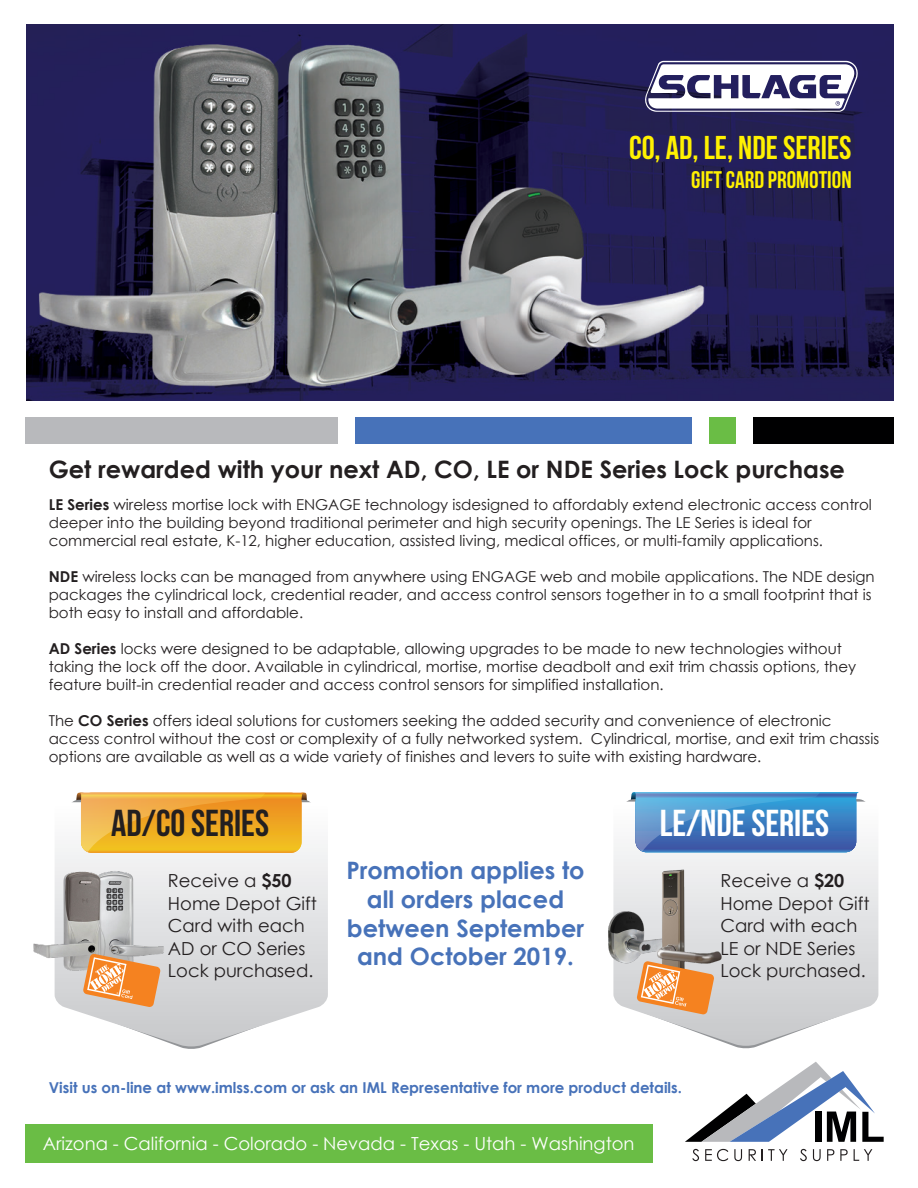
<style>
.page{position:relative;width:918px;height:1188px;background:#fff}
.page>*{position:absolute;margin:0;border:0;box-sizing:border-box;transform-origin:0 0}
.t1{font:700 37.5px "Bebas Neue";color:#fff}
.t2{font:700 37.5px "Bebas Neue";color:#231f20}
.t3{font:700 33px "Bebas Neue";color:#fff101}
.t4{font:700 24px/28.8px "Century Gothic";color:#4772b9;text-align:center}
.t5{font:700 24px "Century Gothic";color:#231f20}
.t6{font:700 24px "Bebas Neue";color:#fff101}
.t7{font:18px/22.5px "Century Gothic";color:#231f20}
.t8{font:18px "Century Gothic";color:#fff}
.t9{font:15px/18px "Century Gothic";color:#231f20}
.t10{font:700 15px "Century Gothic";color:#4772b9}
.s1{font-weight:700}
</style>
<div class="page">
<img style="left:26px;top:25px;width:867px;height:375px">
<div style="left:26px;top:417px;width:312px;height:27px;background:#b8b9bc"></div>
<div style="left:356px;top:417px;width:336px;height:27px;background:#4772b9"></div>
<div style="left:709px;top:417px;width:27px;height:27px;background:#6abd45"></div>
<div style="left:753px;top:417px;width:141px;height:27px;background:#000001"></div>
<div style="left:25px;top:1124px;width:628px;height:39px;background:#6abd45"></div>
<svg style="left:692px;top:1149px;width:7px;height:12px"></svg>
<svg style="left:705px;top:1149px;width:23px;height:12px"></svg>
<svg style="left:734px;top:1149px;width:8px;height:12px"></svg>
<svg style="left:749px;top:1149px;width:7px;height:12px"></svg>
<svg style="left:762px;top:1149px;width:26px;height:12px"></svg>
<svg style="left:800px;top:1149px;width:7px;height:12px"></svg>
<svg style="left:813px;top:1149px;width:8px;height:12px"></svg>
<svg style="left:827px;top:1149px;width:7px;height:12px"></svg>
<svg style="left:840px;top:1149px;width:8px;height:12px"></svg>
<svg style="left:854px;top:1149px;width:18px;height:12px"></svg>
<svg style="left:685px;top:1062px;width:199px;height:80px"></svg>
<svg style="left:644px;top:61px;width:214px;height:51px"></svg>
<svg style="left:55px;top:802px;width:273px;height:244px"></svg>
<svg style="left:76px;top:793px;width:231px;height:60px;background:#efb036"></svg>
<svg style="left:613px;top:843px;width:265px;height:203px"></svg>
<svg style="left:630px;top:792px;width:229px;height:60px;background:#4a85c4"></svg>
<img style="left:33px;top:869px;width:132px;height:108px">
<img style="left:608px;top:864px;width:136px;height:113px">
<svg style="left:637px;top:961px;width:77px;height:54px;background:#e8a66e"></svg>
<svg style="left:83px;top:954px;width:78px;height:53px;background:#eaa870"></svg>
<h2 class="t3" style="left:629px;top:130px;width:224px">CO, AD, LE, NDE SERIES</h2>
<h3 class="t6" style="left:691px;top:166px;width:162px">GIFT CARD PROMOTION</h3>
<h3 class="t5" style="left:49px;top:451px;width:798px">Get rewarded with your next AD, CO, LE or NDE Series Lock purchase</h3>
<p class="t9" style="left:49px;top:495px;width:825px"><span class="s1">LE Series</span> wireless mortise lock with ENGAGE technology isdesigned to affordably extend electronic access control deeper into the building beyond traditional perimeter and high security openings. The LE Series is ideal for commercial real estate, K-12, higher education, assisted living, medical offices, or multi-family applications.</p>
<p class="t9" style="left:49px;top:567px;width:827px"><span class="s1">NDE</span> wireless locks can be managed from anywhere using ENGAGE web and mobile applications. The NDE design packages the cylindrical lock, credential reader, and access control sensors together in to a small footprint that is both easy to install and affordable.</p>
<p class="t9" style="left:49px;top:639px;width:809px"><span class="s1">AD Series</span> locks were designed to be adaptable, allowing upgrades to be made to new technologies without taking the lock off the door. Available in cylindrical, mortise, mortise deadbolt and exit trim chassis options, they feature built-in credential reader and access control sensors for simplified installation.</p>
<p class="t9" style="left:49px;top:711px;width:832px">The <span class="s1">CO Series</span> offers ideal solutions for customers seeking the added security and convenience of electronic access control without the cost or complexity of a fully networked system. Cylindrical, mortise, and exit trim chassis options are available as well as a wide variety of finishes and levers to suite with existing hardware.</p>
<h1 class="t2" style="left:111px;top:802px;width:159px">AD/CO SERIES</h1>
<h1 class="t1" style="left:660px;top:802px;width:171px">LE/NDE SERIES</h1>
<p class="t7" style="left:168px;top:869px;width:150px">Receive a <span class="s1">$50<br></span>Home Depot Gift<br>Card with each<br>AD or CO Series<br>Lock purchased.</p>
<p class="t7" style="left:721px;top:869px;width:150px">Receive a <span class="s1">$20<br></span>Home Depot Gift<br>Card with each<br>LE or NDE Series<br>Lock purchased.</p>
<h3 class="t4" style="left:347px;top:855px;width:240px">Promotion applies to all orders placed between September and October 2019.</h3>
<p class="t10" style="left:49px;top:1076px;width:635px">Visit us on-line at www.imlss.com or ask an IML Representative for more product details.</p>
<p class="t8" style="left:43px;top:1131px;width:593px">Arizona - California - Colorado - Nevada - Texas - Utah - Washington</p>
</div>
